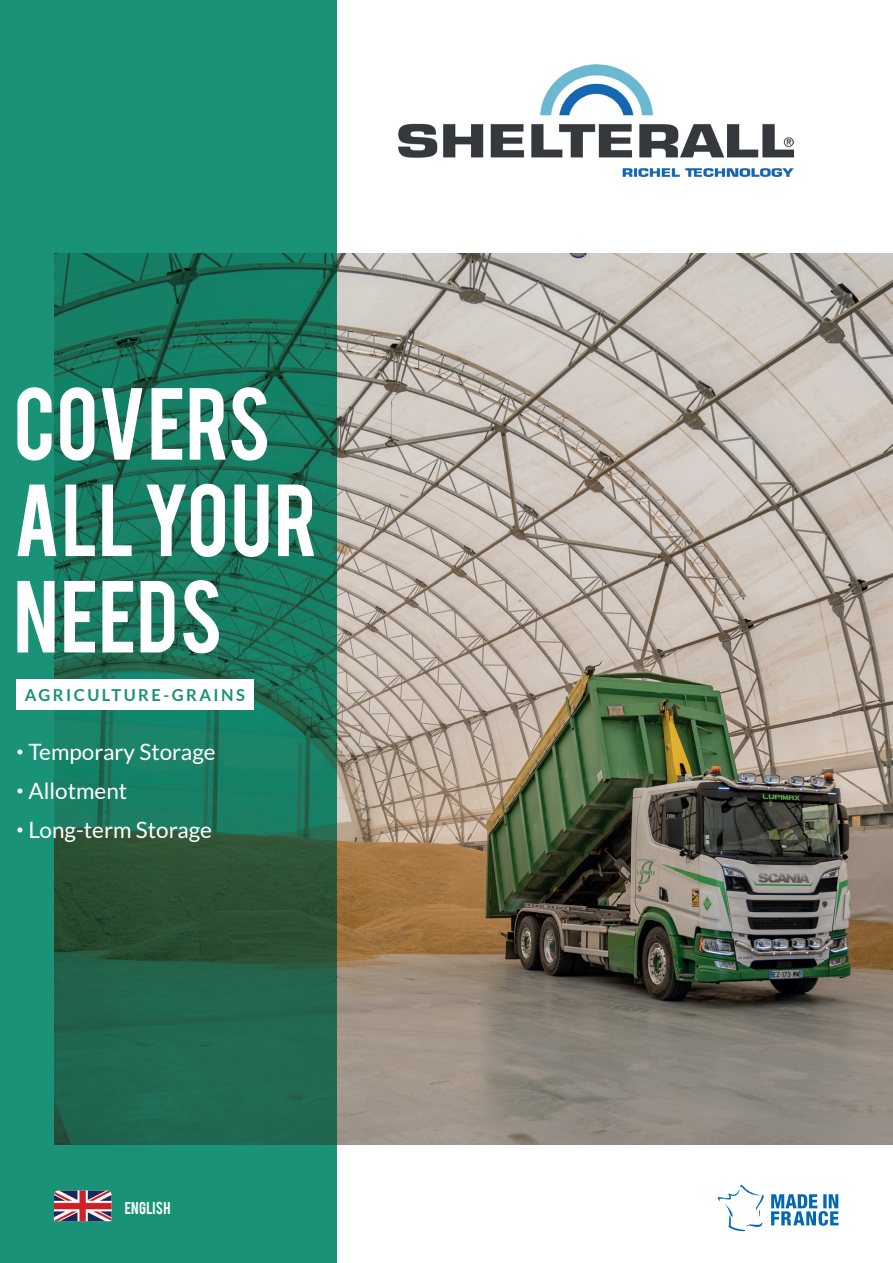
<style>
.page{position:relative;width:893px;height:1263px;background:#fff}
.page>*{position:absolute;margin:0;border:0;box-sizing:border-box;transform-origin:0 0}
.t1{font:80.25px/96.4px "Bebas";letter-spacing:.01em;color:#fff}
.t2{font:22.5px "Lato";color:#fff}
.t3{font:700 16.5px "Lato";letter-spacing:.15em;color:#1a9277}
.t4{font:13.5px "Bebas";letter-spacing:.02em;color:#fff}
</style>
<div class="page">
<img style="left:337px;top:253px;width:556px;height:891px">
<svg style="left:0;top:0;width:337px;height:1263px;background:#1c7c62"></svg>
<svg style="left:718px;top:1185px;width:120px;height:46px"></svg>
<div style="left:16px;top:679px;width:238px;height:30px;background:#fff"></div>
<img style="left:54px;top:1190px;width:57px;height:31px">
<img style="left:399px;top:65px;width:394px;height:111px">
<h1 class="t1" style="left:14px;top:370px;width:306px">COVERS<br>ALL YOUR<br>NEEDS</h1>
<p class="t3" style="left:25px;top:685px;width:222px">AGRICULTURE-GRAINS</p>
<p class="t2" style="left:16px;top:739px;width:201px"><sup>•</sup> Temporary Storage</p>
<p class="t2" style="left:16px;top:778px;width:113px"><sup>•</sup> Allotment</p>
<p class="t2" style="left:16px;top:817px;width:197px"><sup>•</sup> Long-term Storage</p>
<p class="t4" style="left:125px;top:1198px;width:47px">English</p>
</div>
